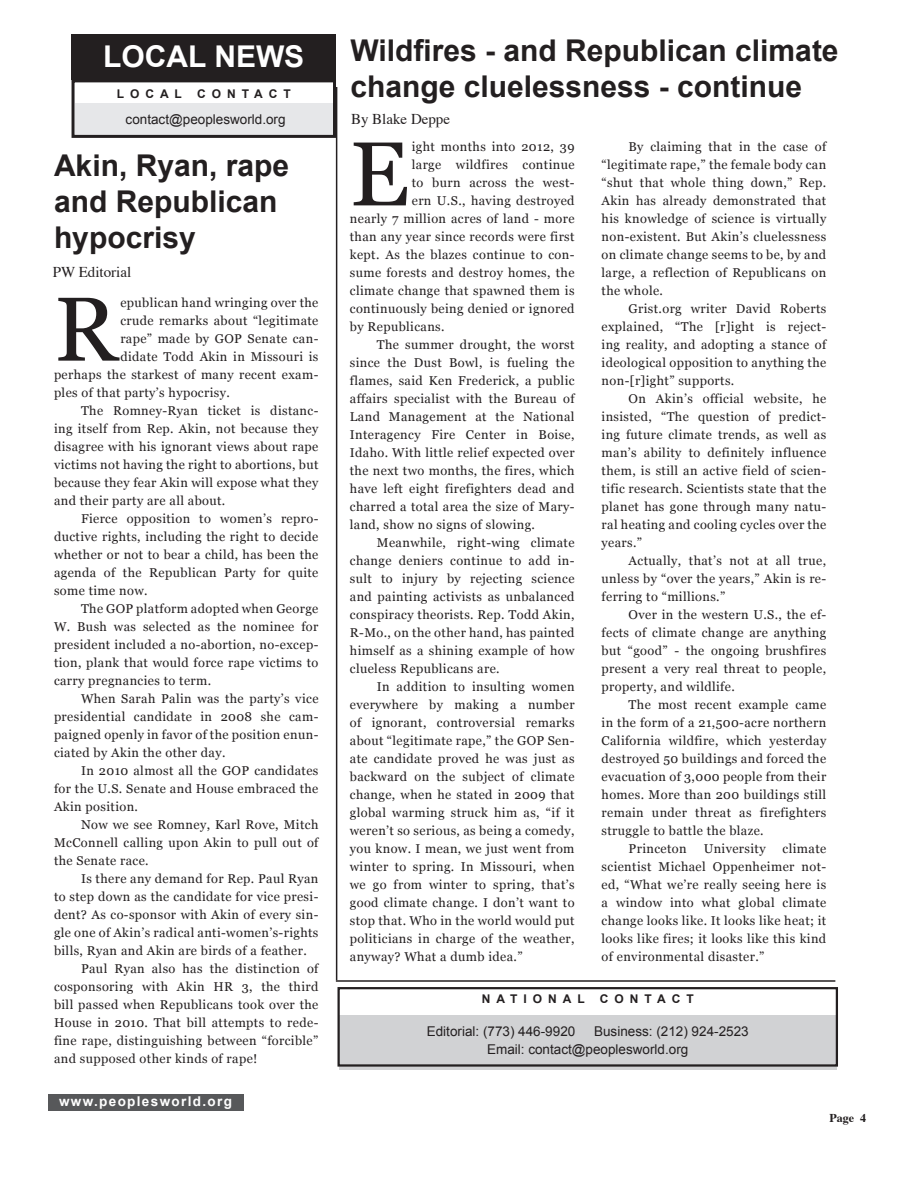
<style>
.page{position:relative;width:918px;height:1188px;background:#fff}
.page>*{position:absolute;margin:0;border:0;box-sizing:border-box;transform-origin:0 0}
.caps_paragraph{font:90.75px "Georgia";color:#231f20}
.title_arial-small{font:700 30px/36px "Arial";color:#231f20}
.t1{font:700 30px "Arial";color:#fff}
.by_line{font:15px "Times";color:#231f20}
.t2{font:13.5px/18px "Arial";color:#231f20}
.t3{font:700 13.5px "Arial";letter-spacing:.1em;color:#fff}
.body-text{font:12.75px/18px "Georgia";letter-spacing:.03em;color:#231f20;text-align:justify}
.caps_paragraph-2{font:12.75px "Georgia";letter-spacing:.03em;color:#231f20}
.quote{font:700 12px "Arial";color:#231f20}
.by_line-2{font:700 12px "Times";color:#231f20}
</style>
<div class="page">
<hr style="left:336px;top:87px;width:1px;height:893px;background:#231f20">
<hr style="left:336px;top:980px;width:499px;height:2px;background:#231f20">
<div style="left:339px;top:1015px;width:498px;height:54px;background:#d1d2d4"></div>
<div style="left:338px;top:987px;width:500px;height:80px;border:2px solid #231f20"></div>
<div style="left:72px;top:35px;width:264px;height:45px;background:#231f20"></div>
<div style="left:48px;top:1094px;width:195px;height:16px;background:#57585a"></div>
<div style="left:75px;top:103px;width:257px;height:34px;background:#e6e7e9"></div>
<div style="left:72px;top:79px;width:264px;height:59px;border:3px solid #231f20"></div>
<p class="t1" style="left:103px;top:37px;width:22px">local</p>
<p class="t1" style="left:214px;top:37px;width:91px">news</p>
<p class="quote" style="left:117px;top:85px;width:28px">L ocal</p>
<p class="quote" style="left:197px;top:85px;width:14px">con</p>
<p class="quote" style="left:242px;top:85px;width:25px">t ac</p>
<p class="quote" style="left:284px;top:85px;width:9px">t</p>
<p class="t2" style="left:126px;top:110px;width:162px">contact@peoplesworld.org</p>
<p class="title_arial-small" style="left:54px;top:148px;width:237px">Akin, Ryan, rape and Republican hypocrisy</p>
<p class="by_line" style="left:53px;top:258px;width:80px">PW Editorial</p>
<p class="caps_paragraph" style="left:54px;top:274px;width:65px">R</p>
<p class="caps_paragraph-2" style="left:120px;top:295px;width:200px">epublican hand wringing over the</p>
<p class="caps_paragraph-2" style="left:120px;top:313px;width:200px">crude remarks about “legitimate</p>
<p class="caps_paragraph-2" style="left:120px;top:331px;width:200px">rape” made by GOP Senate can-</p>
<p class="caps_paragraph-2" style="left:120px;top:349px;width:200px">didate Todd Akin in Missouri is</p>
<p class="caps_paragraph-2" style="left:54px;top:367px;width:266px">perhaps the starkest of many recent exam-</p>
<p class="caps_paragraph-2" style="left:54px;top:385px;width:177px">ples of that party’s hypocrisy.</p>
<p class="body-text" style="left:54px;top:402px;width:266px;text-indent:27px">The Romney-Ryan ticket is distanc&shy;ing itself from Rep. Akin, not because they disagree with his ignorant views about rape victims not having the right to abortions, but because they fear Akin will expose what they and their party are all about.</p>
<p class="body-text" style="left:54px;top:510px;width:266px;text-indent:27px">Fierce opposition to women’s repro&shy;ductive rights, including the right to decide whether or not to bear a child, has been the agenda of the Republican Party for quite some time now.</p>
<p class="body-text" style="left:54px;top:600px;width:266px;text-indent:27px">The GOP platform adopted when George W. Bush was selected as the nominee for president included a no-abortion, no-excep&shy;tion, plank that would force rape victims to carry pregnancies to term.</p>
<p class="body-text" style="left:54px;top:690px;width:266px;text-indent:27px">When Sarah Palin was the party’s vice presidential candidate in 2008 she cam&shy;paigned openly in favor of the position enun&shy;ciated by Akin the other day.</p>
<p class="body-text" style="left:54px;top:762px;width:266px;text-indent:27px">In 2010 almost all the GOP candidates for the U.S. Senate and House embraced the Akin position.</p>
<p class="body-text" style="left:54px;top:816px;width:266px;text-indent:27px">Now we see Romney, Karl Rove, Mitch McConnell calling upon Akin to pull out of the Senate race.</p>
<p class="body-text" style="left:54px;top:870px;width:266px;text-indent:27px">Is there any demand for Rep. Paul Ryan to step down as the candidate for vice presi&shy;dent? As co-sponsor with Akin of every sin&shy;gle one of Akin’s radical anti-women’s-rights bills, Ryan and Akin are birds of a feather.</p>
<p class="body-text" style="left:54px;top:960px;width:266px;text-indent:27px">Paul Ryan also has the distinction of cosponsoring with Akin HR 3, the third bill passed when Republicans took over the House in 2010. That bill attempts to rede&shy;fine rape, distinguishing between “forcible” and supposed other kinds of rape!</p>
<p class="t3" style="left:59px;top:1093px;width:174px">www.peoplesworld.org</p>
<p class="title_arial-small" style="left:350px;top:33px;width:490px">Wildfires - and Republican climate change cluelessness - continue</p>
<p class="by_line" style="left:351px;top:105px;width:101px">By Blake Deppe</p>
<p class="caps_paragraph" style="left:350px;top:119px;width:61px">E</p>
<p class="caps_paragraph-2" style="left:412px;top:139px;width:164px">ight months into 2012, 39</p>
<p class="caps_paragraph-2" style="left:412px;top:157px;width:164px">large wildfires continue</p>
<p class="caps_paragraph-2" style="left:412px;top:175px;width:164px">to burn across the west-</p>
<p class="caps_paragraph-2" style="left:412px;top:193px;width:164px">ern U.S., having destroyed</p>
<p class="caps_paragraph-2" style="left:350px;top:211px;width:226px">nearly 7 million acres of land - more</p>
<p class="caps_paragraph-2" style="left:350px;top:229px;width:226px">than any year since records were first</p>
<p class="caps_paragraph-2" style="left:350px;top:247px;width:226px">kept. As the blazes continue to con-</p>
<p class="caps_paragraph-2" style="left:350px;top:265px;width:226px">sume forests and destroy homes, the</p>
<p class="caps_paragraph-2" style="left:350px;top:283px;width:226px">climate change that spawned them is</p>
<p class="caps_paragraph-2" style="left:350px;top:301px;width:226px">continuously being denied or ignored</p>
<p class="caps_paragraph-2" style="left:350px;top:319px;width:96px">by Republicans.</p>
<p class="body-text" style="left:350px;top:336px;width:226px;text-indent:27px">The summer drought, the worst since the Dust Bowl, is fueling the flames, said Ken Frederick, a public affairs specialist with the Bureau of Land Management at the National Interagency Fire Center in Boise, Idaho. With little relief expected over the next two months, the fires, which have left eight firefighters dead and charred a total area the size of Mary&shy;land, show no signs of slowing.</p>
<p class="body-text" style="left:350px;top:534px;width:226px;text-indent:27px">Meanwhile, right-wing climate change deniers continue to add in&shy;sult to injury by rejecting science and painting activists as unbalanced conspiracy theorists. Rep. Todd Akin, R-Mo., on the other hand, has painted himself as a shining example of how clueless Republicans are.</p>
<p class="body-text" style="left:350px;top:678px;width:226px;text-indent:27px">In addition to insulting women everywhere by making a number of ignorant, controversial remarks about “legitimate rape,” the GOP Sen&shy;ate candidate proved he was just as backward on the subject of climate change, when he stated in 2009 that global warming struck him as, “if it weren’t so serious, as being a comedy, you know. I mean, we just went from winter to spring. In Missouri, when we go from winter to spring, that’s good climate change. I don’t want to stop that. Who in the world would put politicians in charge of the weather, anyway? What a dumb idea.”</p>
<p class="body-text" style="left:602px;top:138px;width:226px;text-indent:27px">By claiming that in the case of “legitimate rape,” the female body can “shut that whole thing down,” Rep.<br>Akin has already demonstrated that his knowledge of science is virtually non-existent. But Akin’s cluelessness on climate change seems to be, by and large, a reflection of Republicans on the whole.</p>
<p class="body-text" style="left:602px;top:300px;width:226px;text-indent:27px">Grist.org writer David Roberts explained, “The [r]ight is reject&shy;ing reality, and adopting a stance of ideological opposition to anything the non-[r]ight” supports.</p>
<p class="body-text" style="left:602px;top:390px;width:226px;text-indent:27px">On Akin’s official website, he insisted, “The question of predict&shy;ing future climate trends, as well as man’s ability to definitely influence them, is still an active field of scien&shy;tific research. Scientists state that the planet has gone through many natu&shy;ral heating and cooling cycles over the years.”</p>
<p class="body-text" style="left:602px;top:552px;width:226px;text-indent:27px">Actually, that’s not at all true, unless by “over the years,” Akin is re&shy;ferring to “millions.”</p>
<p class="body-text" style="left:602px;top:606px;width:226px;text-indent:27px">Over in the western U.S., the ef&shy;fects of climate change are anything but “good” - the ongoing brushfires present a very real threat to people, property, and wildlife.</p>
<p class="body-text" style="left:602px;top:696px;width:226px;text-indent:27px">The most recent example came in the form of a 21,500-acre northern California wildfire, which yesterday destroyed 50 buildings and forced the evacuation of 3,000 people from their homes. More than 200 buildings still remain under threat as firefighters struggle to battle the blaze.</p>
<p class="body-text" style="left:629px;top:840px;width:60px">Princeton</p>
<p class="body-text" style="left:704px;top:840px;width:63px">University</p>
<p class="body-text" style="left:602px;top:840px;width:226px;text-indent:181px">climate scientist Michael Oppenheimer not&shy;ed, “What we’re really seeing here is a window into what global climate change looks like. It looks like heat; it looks like fires; it looks like this kind of environmental disaster.”</p>
<p class="quote" style="left:482px;top:991px;width:13px">na</p>
<p class="quote" style="left:510px;top:991px;width:37px">tional</p>
<p class="quote" style="left:600px;top:991px;width:14px">con</p>
<p class="quote" style="left:645px;top:991px;width:25px">t ac</p>
<p class="quote" style="left:686px;top:991px;width:9px">t</p>
<p class="t2" style="left:427px;top:1022px;width:150px">Editorial: (773) 446-9920</p>
<p class="t2" style="left:487px;top:1022px;width:263px;text-indent:107px">Business: (212) 924-2523<br>Email: contact@peoplesworld.org</p>
<p class="by_line-2" style="left:829px;top:1106px;width:38px">Page 4</p>
</div>
